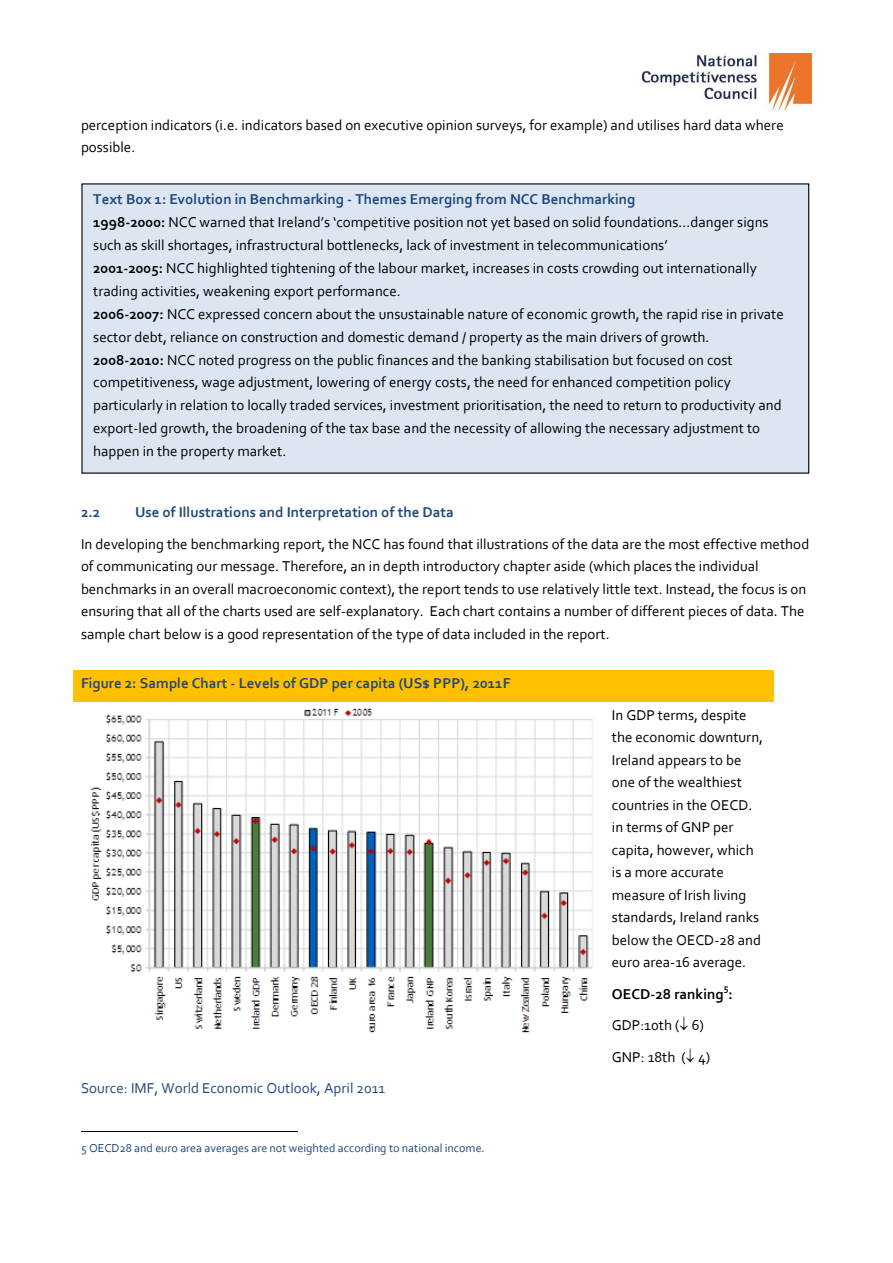
<style>
.page{position:relative;width:893px;height:1263px;background:#fff}
.page>*{position:absolute;margin:0;border:0;box-sizing:border-box;transform-origin:0 0}
.t1{font:15px/22.5px "Corbel";color:#000}
.t2{font:700 15px "Corbel";color:#1f497d}
.t3{font:15px "Corbel";color:#1f497d}
.t4{font:700 15px "Corbel";color:#000}
.t5{font:12px "Corbel";color:#1f497d}
.t6{font:700 9.75px "Corbel";color:#000}
.s1{font-weight:700}
</style>
<div class="page">
<img style="left:643px;top:53px;width:168px;height:58px">
<div style="left:73px;top:670px;width:700px;height:32px;background:#ffc000"></div>
<hr style="left:81px;top:1131px;width:216px;height:1px;background:#000">
<img style="left:91px;top:708px;width:502px;height:325px">
<div style="left:82px;top:184px;width:727px;height:289px;background:#dce6f2"></div>
<p class="t1" style="left:81px;top:115px;width:704px">perception indicators (i.e. indicators based on executive opinion surveys, for example) and utilises hard data where possible.</p>
<p class="t2" style="left:93px;top:193px;width:544px">Text Box 1: Evolution in Benchmarking - Themes Emerging from NCC Benchmarking</p>
<p class="t1" style="left:93px;top:212px;width:677px"><span class="s1">1998-2000:</span> NCC warned that Ireland’s ‘competitive position not yet based on solid foundations...danger signs such as skill shortages, infrastructural bottlenecks, lack of investment in telecommunications’</p>
<p class="t1" style="left:93px;top:258px;width:665px"><span class="s1">2001-2005:</span> NCC highlighted tightening of the labour market, increases in costs crowding out internationally trading activities, weakening export performance.</p>
<p class="t1" style="left:93px;top:303px;width:692px;line-height:23.1px"><span class="s1">2006-2007:</span> NCC expressed concern about the unsustainable nature of economic growth, the rapid rise in private sector debt, reliance on construction and domestic demand / property as the main drivers of growth.</p>
<p class="t1" style="left:93px;top:349px;width:690px"><span class="s1">2008-2010:</span> NCC noted progress on the public finances and the banking stabilisation but focused on cost competitiveness, wage adjustment, lowering of energy costs, the need for enhanced competition policy particularly in relation to locally traded services, investment prioritisation, the need to return to productivity and export-led growth, the broadening of the tax base and the necessity of allowing the necessary adjustment to happen in the property market.</p>
<p class="t2" style="left:81px;top:506px;width:21px">2.2</p>
<p class="t2" style="left:135px;top:506px;width:320px">Use of Illustrations and Interpretation of the Data</p>
<p class="t1" style="left:81px;top:534px;width:730px">In developing the benchmarking report, the NCC has found that illustrations of the data are the most effective method of communicating our message. Therefore, an in depth introductory chapter aside (which places the individual benchmarks in an overall macroeconomic context), the report tends to use relatively little text. Instead, the focus is on ensuring that all of the charts used are self-explanatory. Each chart contains a number of different pieces of data. The sample chart below is a good representation of the type of data included in the report.</p>
<p class="t2" style="left:81px;top:677px;width:431px">Figure 2: Sample Chart - Levels of GDP per capita (US$ PPP), 2011F</p>
<p class="t1" style="left:612px;top:705px;width:153px">In GDP terms, despite the economic downturn,<br>Ireland appears to be one of the wealthiest countries in the OECD. in terms of GNP per capita, however, which is a more accurate measure of Irish living standards, Ireland ranks below the OECD-28 and euro area-16 average.</p>
<p class="t4" style="left:612px;top:987px;width:122px">OECD-28 ranking :</p>
<p class="t6" style="left:724px;top:984px;width:6px">5</p>
<p class="t3" style="left:81px;top:1082px;width:306px">Source: IMF, World Economic Outlook, April 2011</p>
<p class="t5" style="left:81px;top:1143px;width:405px">5 OECD28 and euro area averages are not weighted according to national income.</p>
<p class="t1" style="left:612px;top:1015px;width:94px">GDP:10th ( 6)</p>
<p class="t1" style="left:612px;top:1047px;width:100px">GNP: 18th ( 4)</p>
</div>
